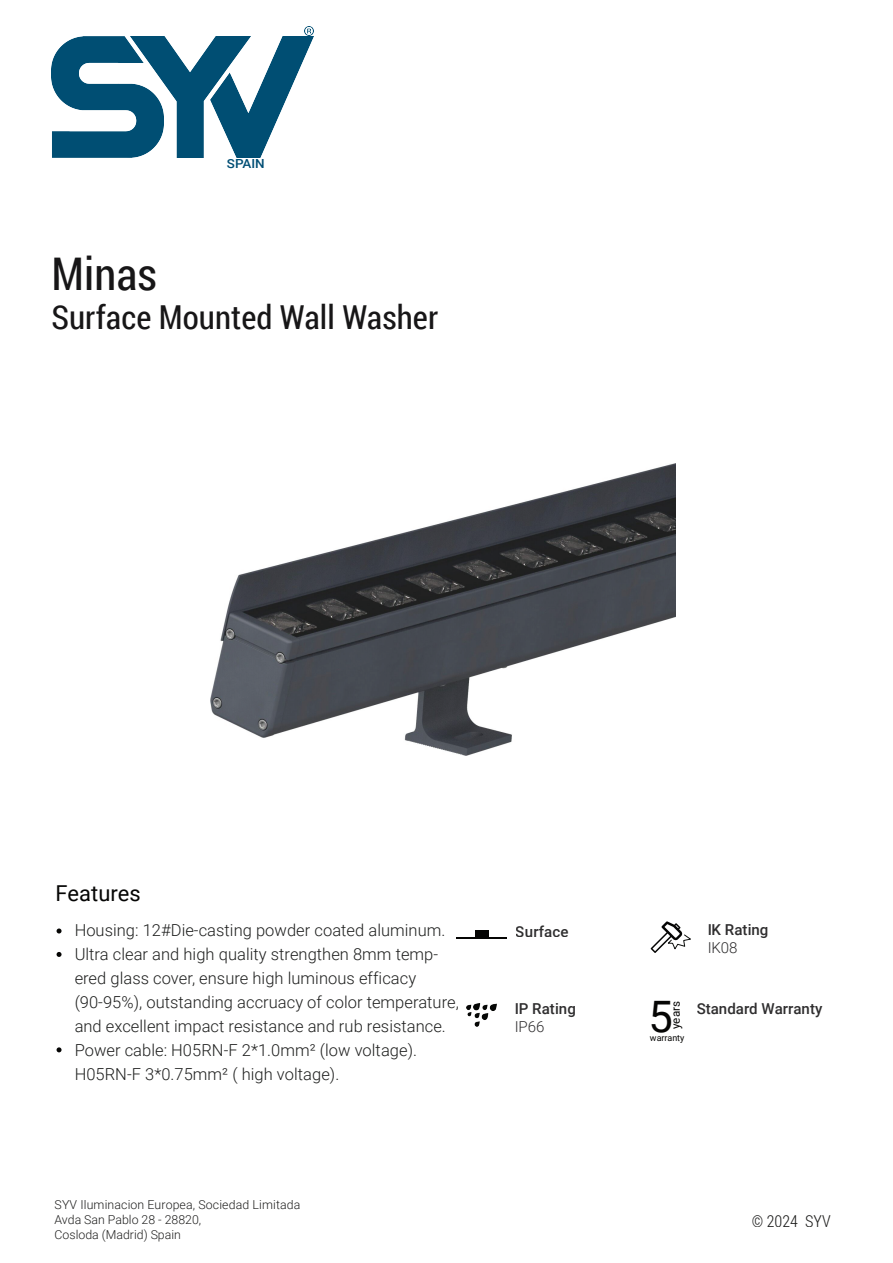
<style>
.page{position:relative;width:893px;height:1263px;background:#fff}
.page>*{position:absolute;margin:0;border:0;box-sizing:border-box;transform-origin:0 0}
.t1{font:45px "Roboto Condensed";letter-spacing:.005em;color:#171617}
.t2{font:43.35px "Roboto";color:#050504}
.t3{font:33px "Roboto Condensed";letter-spacing:.005em;color:#171617}
.t4{font:21.9px "Roboto";letter-spacing:.005em;color:#050504}
.t5{font:300 16.5px/24px "Roboto";letter-spacing:.005em;color:#040504}
.t6{font:300 16.5px "Roboto Condensed";letter-spacing:.005em;color:#050504}
.t7{font:500 15.15px "Roboto";letter-spacing:.005em;color:#171617}
.t8{font:300 15.15px "Roboto";letter-spacing:.005em;color:#171617}
.t9{font:500 12.6px "Roboto";color:#004e74;scale:1.07 1}
.t10{font:300 12.3px/14.9px "Roboto";color:#050504}
.t11{font:11.7px "Roboto";letter-spacing:.005em;color:#050504}
.t12{font:8.85px "Roboto";letter-spacing:.005em;color:#050504}
</style>
<div class="page">
<svg style="left:57px;top:928px;width:5px;height:5px"></svg>
<svg style="left:57px;top:1047px;width:5px;height:5px"></svg>
<svg style="left:57px;top:952px;width:5px;height:5px"></svg>
<img style="left:466px;top:1003px;width:31px;height:23px">
<hr style="left:456px;top:937px;width:51px;height:2px;background:#050504">
<div style="left:475px;top:929px;width:14px;height:8px;background:#050504"></div>
<img style="left:250px;top:37px;width:63px;height:120px">
<img style="left:163px;top:37px;width:87px;height:120px">
<img style="left:52px;top:37px;width:111px;height:120px">
<svg style="left:305px;top:27px;width:8px;height:8px"></svg>
<svg style="left:651px;top:921px;width:40px;height:32px"></svg>
<img style="left:210px;top:464px;width:465px;height:291px">
<p class="t9" style="left:227px;top:155px;width:37px">SPAIN</p>
<h1 class="t1" style="left:52px;top:242px;width:107px">Minas</h1>
<h3 class="t3" style="left:52px;top:295px;width:388px">Surface Mounted Wall Washer</h3>
<h3 class="t4" style="left:56px;top:878px;width:87px">Features</h3>
<p class="t5" style="left:75px;top:918px;width:386px">Housing: 12#Die-casting powder coated aluminum.<br>Ultra clear and high quality strengthen 8mm temp&shy;ered glass cover, ensure high luminous efficacy (90-95%), outstanding accruacy of color temperature, and excellent impact resistance and rub resistance.<br>Power cable: H05RN-F 2*1.0mm² (low voltage).<br>H05RN-F 3*0.75mm² ( high voltage).</p>
<p class="t10" style="left:55px;top:1197px;width:247px">SYV Iluminacion Europea, Sociedad Limitada<br>Avda San Pablo 28 - 28820,<br>Cosloda (Madrid) Spain</p>
<p class="t7" style="left:516px;top:921px;width:54px">Surface</p>
<p class="t7" style="left:707px;top:919px;width:63px">IK Rating</p>
<p class="t8" style="left:707px;top:937px;width:32px">IK08</p>
<h2 class="t2" style="left:648px;top:986px;width:26px">5</h2>
<p class="t11" style="left:667px;top:1029px;width:29px;rotate:-90deg">years</p>
<p class="t12" style="left:650px;top:1032px;width:36px">warranty</p>
<p class="t7" style="left:514px;top:998px;width:63px">IP Rating</p>
<p class="t7" style="left:696px;top:998px;width:127px">Standard Warranty</p>
<p class="t8" style="left:514px;top:1016px;width:32px">IP66</p>
<p class="t6" style="left:752px;top:1209px;width:81px">© 2024 SYV</p>
</div>
